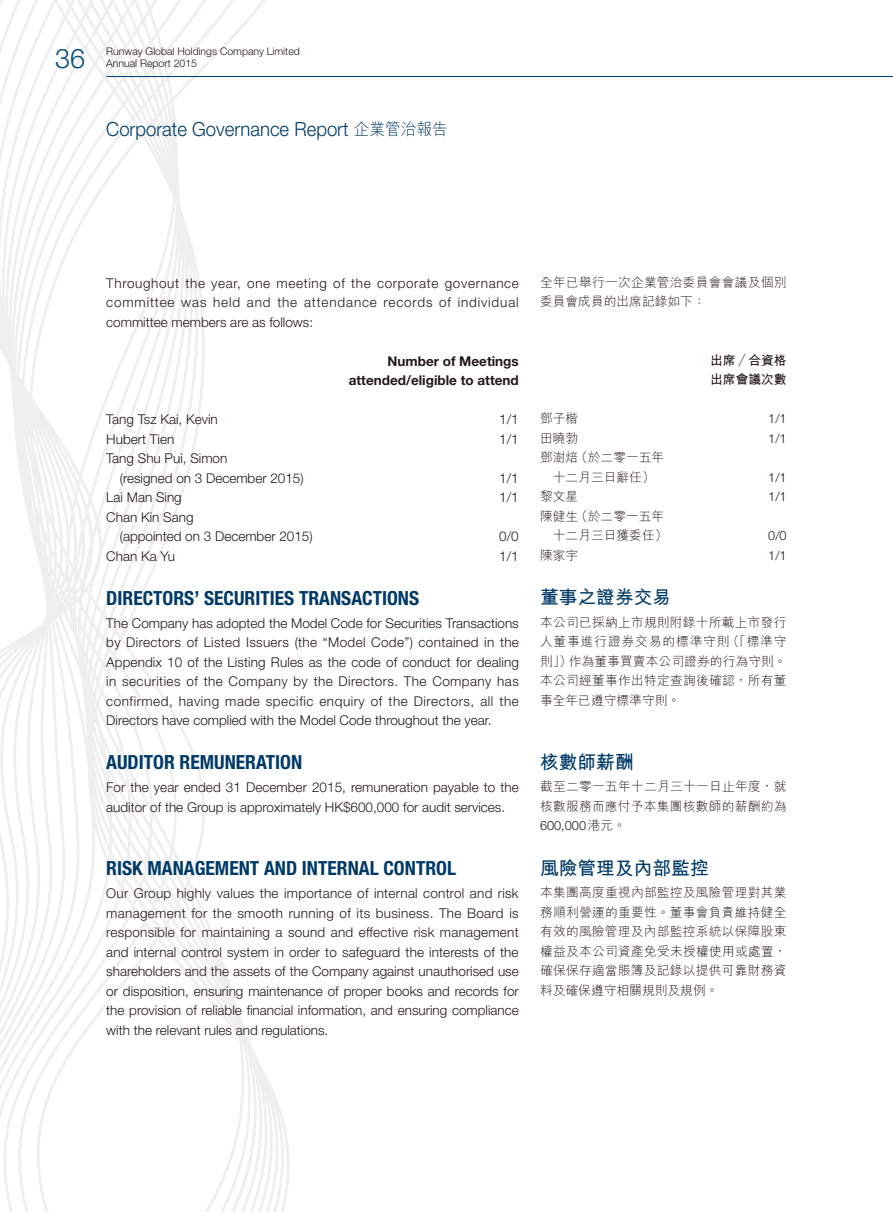
<style>
.page{position:relative;width:893px;height:1212px;background:#fff}
.page>*{position:absolute;margin:0;border:0;box-sizing:border-box;transform-origin:0 0}
.t1{font:300 27px "Helvetica Neue LT Std";color:#004f7c}
.t2{font:700 condensed 19.5px "Helvetica Neue LT Std";color:#003a67}
.t3{font:300 19.5px "Helvetica Neue LT Std";color:#003a67;scale:.95 1}
.t4{font:700 18.75px "M Hei HK";color:#003a67}
.t5{font:300 13.5px/19.5px "Helvetica Neue LT Std";color:#231916;text-align:justify}
.t6{font:700 13.5px/19.5px "Helvetica Neue LT Std";color:#231916;text-align:right}
.t7{font:300 12.75px/19.5px "M Hei HK";letter-spacing:.02em;color:#231916}
.t8{font:300 12.75px/19.5px "M Hei HK";color:#231916;text-align:center}
.t9{font:300 12.75px "Helvetica Neue LT Std";color:#231916}
.t10{font:700 12.75px/19.5px "M Hei HK";color:#231916}
.t11{font:300 10.5px/12px "Helvetica Neue LT Std";color:#231916}
.s1{font-family:"M Hei HK";font-size:16.5px}
.s2{font-family:"M Hei HK"}
</style>
<div class="page">
<svg style="left:0;top:0;width:285px;height:1212px"></svg>
<hr style="left:106px;top:76px;width:787px;height:1px;background:#003a67">
<h1 class="t1" style="left:55px;top:42px;width:32px">36</h1>
<p class="t11" style="left:106px;top:46px;width:195px">Runway Global Holdings Company Limited<br>Annual Report 2015</p>
<h2 class="t3" style="left:106px;top:118px;width:361px">Corporate Governance Report <span class="s1">企業管治報告</span></h2>
<p class="t5" style="left:106px;top:273px;width:414px">Throughout the year, one meeting of the corporate governance committee was held and the attendance records of individual committee members are as follows:</p>
<p class="t6" style="left:349px;top:351px;width:171px">Number of Meetings attended/eligible to attend</p>
<p class="t5" style="left:106px;top:409px;width:113px">Tang Tsz Kai, Kevin</p>
<p class="t5" style="left:499px;top:409px;width:21px">1/1</p>
<p class="t5" style="left:106px;top:429px;width:70px">Hubert Tien</p>
<p class="t5" style="left:499px;top:429px;width:21px">1/1</p>
<p class="t5" style="left:120px;top:448px;width:185px;text-indent:-14px">Tang Shu Pui, Simon<br>(resigned on 3 December 2015)</p>
<p class="t5" style="left:499px;top:468px;width:21px">1/1</p>
<p class="t5" style="left:106px;top:487px;width:77px">Lai Man Sing</p>
<p class="t5" style="left:499px;top:487px;width:21px">1/1</p>
<p class="t5" style="left:120px;top:507px;width:194px;text-indent:-14px">Chan Kin Sang<br>(appointed on 3 December 2015)</p>
<p class="t5" style="left:499px;top:526px;width:21px">0/0</p>
<p class="t5" style="left:106px;top:546px;width:70px">Chan Ka Yu</p>
<p class="t5" style="left:499px;top:546px;width:21px">1/1</p>
<h2 class="t2" style="left:106px;top:586px;width:314px">DIRECTORS’ SECURITIES TRANSACTIONS</h2>
<p class="t5" style="left:106px;top:613px;width:414px">The Company has adopted the Model Code for Securities Transactions by Directors of Listed Issuers (the “Model Code”) contained in the Appendix 10 of the Listing Rules as the code of conduct for dealing in securities of the Company by the Directors. The Company has confirmed, having made specific enquiry of the Directors, all the Directors have complied with the Model Code throughout the year.</p>
<h2 class="t2" style="left:106px;top:750px;width:198px">AUDITOR REMUNERATION</h2>
<p class="t5" style="left:106px;top:777px;width:414px">For the year ended 31 December 2015, remuneration payable to the auditor of the Group is approximately HK$600,000 for audit services.</p>
<h2 class="t2" style="left:106px;top:856px;width:68px">RISK MANAGE</h2>
<h2 class="t2" style="left:215px;top:856px;width:26px">MENT</h2>
<h2 class="t2" style="left:264px;top:856px;width:12px">AND</h2>
<h2 class="t2" style="left:302px;top:856px;width:156px">INTERNAL CONTROL</h2>
<p class="t5" style="left:106px;top:883px;width:414px">Our Group highly values the importance of internal control and risk management for the smooth running of its business. The Board is responsible for maintaining a sound and effective risk management and internal control system in order to safeguard the interests of the shareholders and the assets of the Company against unauthorised use or disposition, ensuring maintenance of proper books and records for the provision of reliable financial information, and ensuring compliance with the relevant rules and regulations.</p>
<p class="t7" style="left:540px;top:272px;width:248px">全年已舉行一次企業管治委員會會議及個別委員會成員的出席記錄如下：</p>
<p class="t10" style="left:710px;top:349px;width:78px">出席／合資格出席會議次數</p>
<p class="t7" style="left:540px;top:409px;width:40px">鄧子楷</p>
<p class="t9" style="left:768px;top:411px;width:20px">1/1</p>
<p class="t7" style="left:540px;top:428px;width:40px">田曉勃</p>
<p class="t9" style="left:768px;top:430px;width:20px">1/1</p>
<p class="t8" style="left:540px;top:448px;width:126px">鄧澍焙（於二零一五年十二月三日辭任）</p>
<p class="t9" style="left:768px;top:469px;width:20px">1/1</p>
<p class="t7" style="left:540px;top:487px;width:40px">黎文星</p>
<p class="t9" style="left:768px;top:489px;width:20px">1/1</p>
<p class="t8" style="left:540px;top:506px;width:129px;text-align:right">陳健生（於二零一五年十二月三日獲委任）</p>
<p class="t9" style="left:768px;top:528px;width:20px">0/0</p>
<p class="t7" style="left:540px;top:545px;width:40px">陳家宇</p>
<p class="t9" style="left:768px;top:547px;width:20px">1/1</p>
<h3 class="t4" style="left:540px;top:584px;width:133px">董事之證券交易</h3>
<p class="t7" style="left:540px;top:612px;width:248px;text-align:justify">本公司已採納上市規則附錄十所載上市發行人董事進行證券交易的標準守則（「標準守則」）作為董事買賣本公司證券的行為守則。本公司經董事作出特定查詢後確認，所有董事全年已遵守標準守則。</p>
<h3 class="t4" style="left:540px;top:748px;width:95px">核數師薪酬</h3>
<p class="t7" style="left:540px;top:777px;width:248px">截至二零一五年十二月三十一日止年度，就核數服務而應付予本集團核數師的薪酬約為</p>
<p class="t9" style="left:540px;top:818px;width:87px">600,000<span class="s2">港元。</span></p>
<h3 class="t4" style="left:540px;top:854px;width:170px">風險管理及內部監控</h3>
<p class="t7" style="left:540px;top:883px;width:248px;text-align:justify">本集團高度重視內部監控及風險管理對其業務順利營運的重要性。董事會負責維持健全有效的風險管理及內部監控系統以保障股東權益及本公司資產免受未授權使用或處置，確保保存適當賬簿及記錄以提供可靠財務資料及確保遵守相關規則及規例。</p>
</div>
